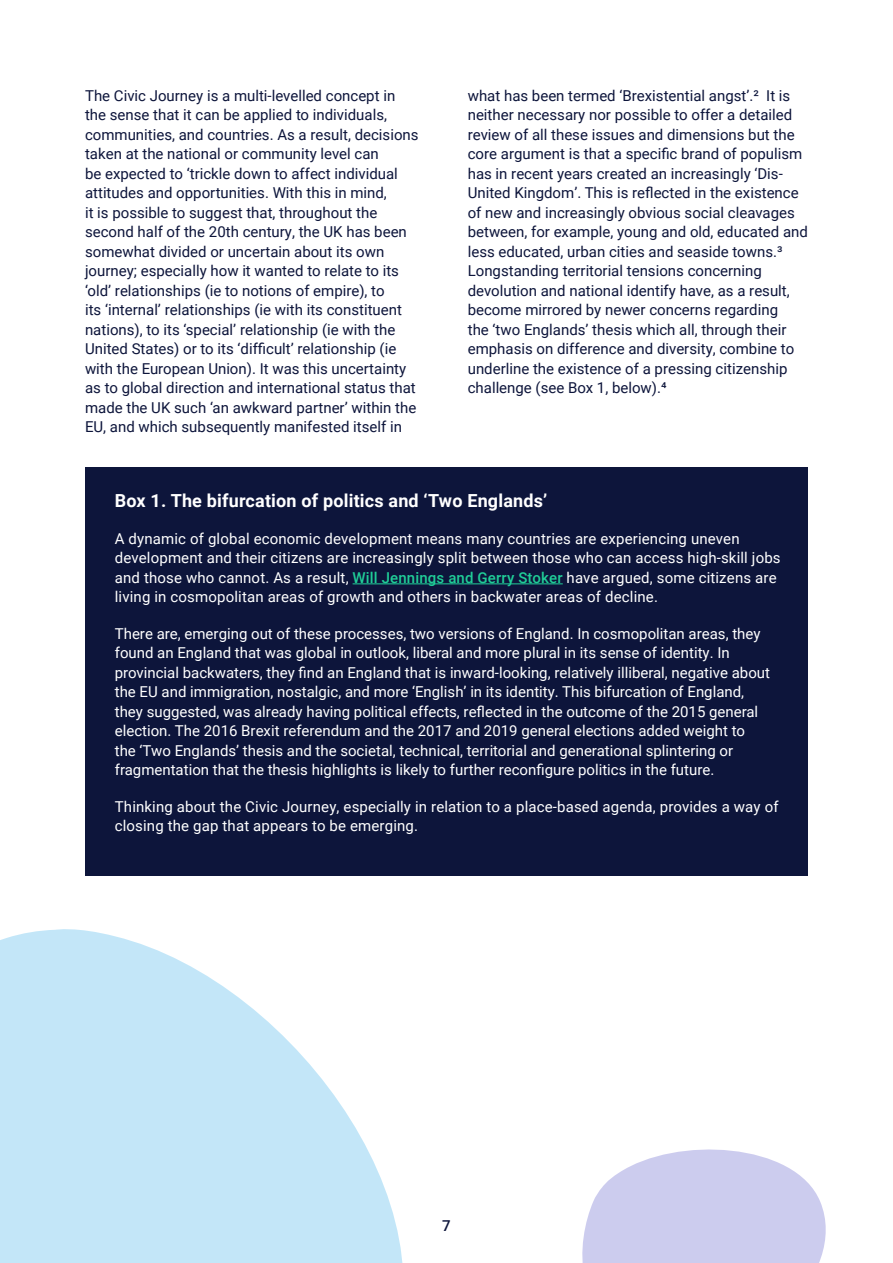
<style>
.page{position:relative;width:893px;height:1263px;background:#fff}
.page>*{position:absolute;margin:0;border:0;box-sizing:border-box;transform-origin:0 0}
.Body_Copy{font:700 18px "Roboto";letter-spacing:.01em;color:#fff}
.Body_Copy-2{font:15px/19.5px "Roboto";color:#0d153b}
.Body_Copy-3{font:15px/19.5px "Roboto";color:#fff}
.t1{font:500 15px "Roboto";color:#0d153b}
.s1{font-weight:500;color:#20ce98}
</style>
<div class="page">
<svg style="left:0;top:929px;width:403px;height:334px;fill:#c3e6f8"></svg>
<svg style="left:582px;top:1149px;width:244px;height:114px"></svg>
<div style="left:85px;top:468px;width:723px;height:408px;background:#0d153b"></div>
<hr style="left:353px;top:583px;width:210px;height:1px;background:#20ce98">
<p class="Body_Copy-2" style="left:85px;top:85px;width:335px">The Civic Journey is a multi-levelled concept in the sense that it can be applied to individuals, communities, and countries. As a result, decisions taken at the national or community level can<br>be expected to ‘trickle down to affect individual attitudes and opportunities. With this in mind,<br>it is possible to suggest that, throughout the second half of the 20th century, the UK has been somewhat divided or uncertain about its own journey; especially how it wanted to relate to its ‘old’ relationships (ie to notions of empire), to<br>its ‘internal’ relationships (ie with its constituent nations), to its ‘special’ relationship (ie with the United States) or to its ‘difficult’ relationship (ie with the European Union). It was this uncertainty as to global direction and international status that made the UK such ‘an awkward partner’ within the EU, and which subsequently manifested itself in</p>
<p class="Body_Copy-2" style="left:468px;top:85px;width:342px">what has been termed ‘Brexistential angst’.² It is neither necessary nor possible to offer a detailed review of all these issues and dimensions but the core argument is that a specific brand of populism has in recent years created an increasingly ‘Dis-United Kingdom’. This is reflected in the existence of new and increasingly obvious social cleavages between, for example, young and old, educated and less educated, urban cities and seaside towns.³<br>Longstanding territorial tensions concerning devolution and national identify have, as a result, become mirrored by newer concerns regarding<br>the ‘two Englands’ thesis which all, through their emphasis on difference and diversity, combine to underline the existence of a pressing citizenship challenge (see Box 1, below).4</p>
<p class="Body_Copy" style="left:115px;top:488px;width:434px">Box 1. The bifurcation of politics and ‘Two Englands’</p>
<p class="Body_Copy-3" style="left:115px;top:528px;width:667px">A dynamic of global economic development means many countries are experiencing uneven development and their citizens are increasingly split between those who can access high-skill jobs and those who cannot. As a result, <span class="s1">Will Jennings and Gerry Stoker</span> have argued, some citizens are living in cosmopolitan areas of growth and others in backwater areas of decline.</p>
<p class="Body_Copy-3" style="left:115px;top:623px;width:657px">There are, emerging out of these processes, two versions of England. In cosmopolitan areas, they found an England that was global in outlook, liberal and more plural in its sense of identity. In provincial backwaters, they find an England that is inward-looking, relatively illiberal, negative about the EU and immigration, nostalgic, and more ‘English’ in its identity. This bifurcation of England, they suggested, was already having political effects, reflected in the outcome of the 2015 general election. The 2016 Brexit referendum and the 2017 and 2019 general elections added weight to<br>the ‘Two Englands’ thesis and the societal, technical, territorial and generational splintering or fragmentation that the thesis highlights is likely to further reconfigure politics in the future.</p>
<p class="Body_Copy-3" style="left:115px;top:796px;width:665px">Thinking about the Civic Journey, especially in relation to a place-based agenda, provides a way of closing the gap that appears to be emerging.</p>
<p class="t1" style="left:442px;top:1215px;width:10px">7</p>
</div>
